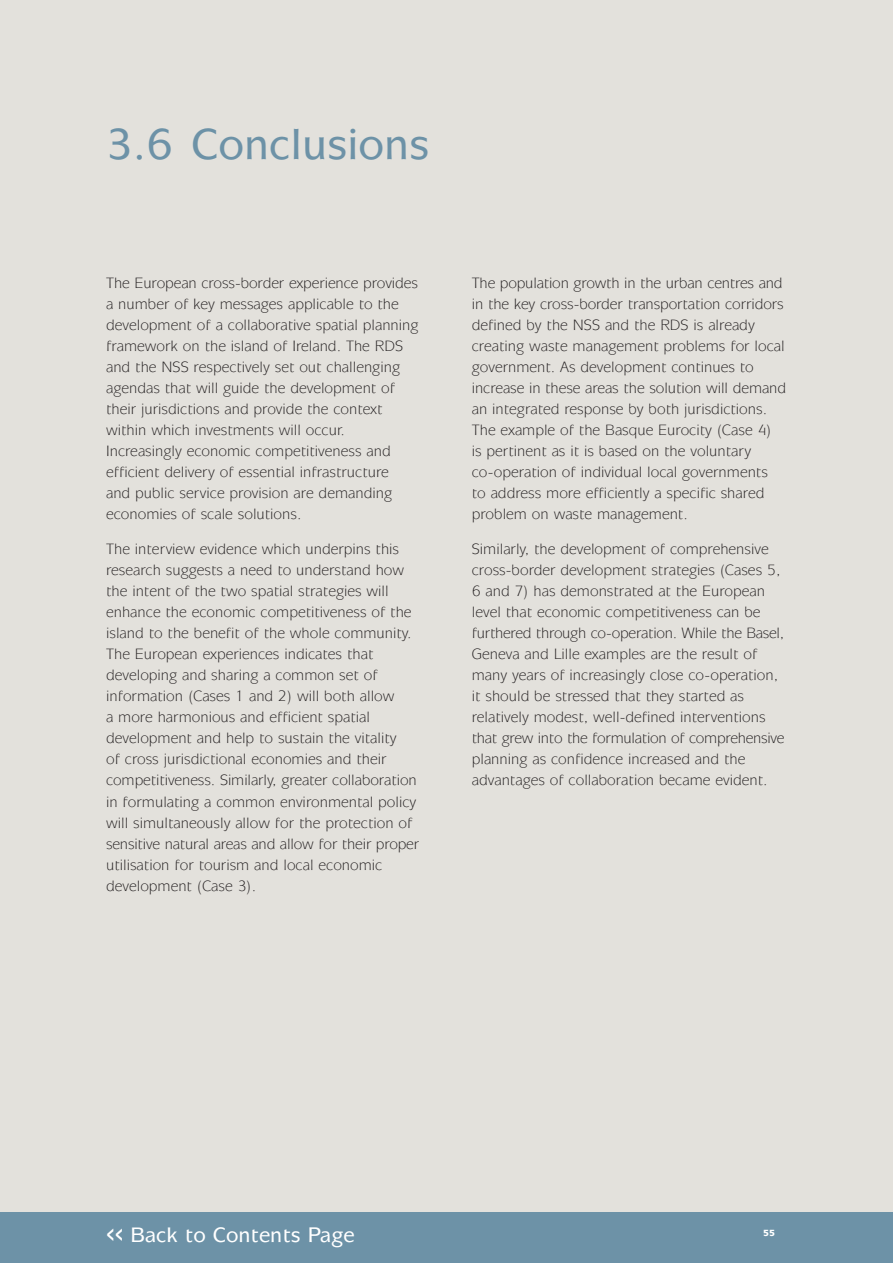
<style>
.page{position:relative;width:893px;height:1263px;background:#fff}
.page>*{position:absolute;margin:0;border:0;box-sizing:border-box;transform-origin:0 0}
.t1{font:500 43.5px "Mixage IT Cby BT";color:#6d92a7}
.t2{font:500 21px "Mixage IT Cby BT";color:#fff}
.t3{font:15px/21px "Mixage IT Cby BT";color:#231f20}
.t4{font:900 9px "Mixage IT Cby BT";color:#fff}
.s1{font-family:"Interstate";font-weight:400}
</style>
<div class="page">
<div style="left:0;top:1px;width:893px;height:1262px;background:#e3e1dc"></div>
<div style="left:0;top:1212px;width:893px;height:51px;background:#6d92a7"></div>
<h1 class="t1" style="left:106px;top:128px;width:325px">3.6 Conclusions</h1>
<p class="t3" style="left:106px;top:273px;width:314px">The European cross-border experience provides a number of key messages applicable to the development of a collaborative spatial planning framework on the island of Ireland. The RDS and the NSS respectively set out challenging agendas that will guide the development of their jurisdictions and provide the context within which investments will occur.<br>Increasingly economic competitiveness and efficient delivery of essential infrastructure<br>and public service provision are demanding economies of scale solutions.</p>
<p class="t3" style="left:106px;top:540px;width:315px">The interview evidence which underpins this research suggests a need to understand how the intent of the two spatial strategies will enhance the economic competitiveness of the island to the benefit of the whole community.<br>The European experiences indicates that developing and sharing a common set of information (Cases 1 and 2) will both allow<br>a more harmonious and efficient spatial development and help to sustain the vitality<br>of cross jurisdictional economies and their competitiveness. Similarly, greater collaboration in formulating a common environmental policy will simultaneously allow for the protection of sensitive natural areas and allow for their proper utilisation for tourism and local economic development (Case 3).</p>
<p class="t3" style="left:472px;top:273px;width:316px">The population growth in the urban centres and in the key cross-border transportation corridors defined by the NSS and the RDS is already creating waste management problems for local government. As development continues to increase in these areas the solution will demand an integrated response by both jurisdictions.<br>The example of the Basque Eurocity (Case 4)<br>is pertinent as it is based on the voluntary co-operation of individual local governments<br>to address more efficiently a specific shared problem on waste management.</p>
<p class="t3" style="left:472px;top:540px;width:314px">Similarly, the development of comprehensive cross-border development strategies (Cases 5, 6 and 7) has demonstrated at the European level that economic competitiveness can be furthered through co-operation. While the Basel, Geneva and Lille examples are the result of many years of increasingly close co-operation, it should be stressed that they started as relatively modest, well-defined interventions that grew into the formulation of comprehensive planning as confidence increased and the advantages of collaboration became evident.</p>
<h2 class="t2" style="left:106px;top:1227px;width:250px"><span class="s1">&lt;&lt;</span> Back to Contents Page</h2>
<p class="t4" style="left:763px;top:1229px;width:13px">55</p>
</div>
